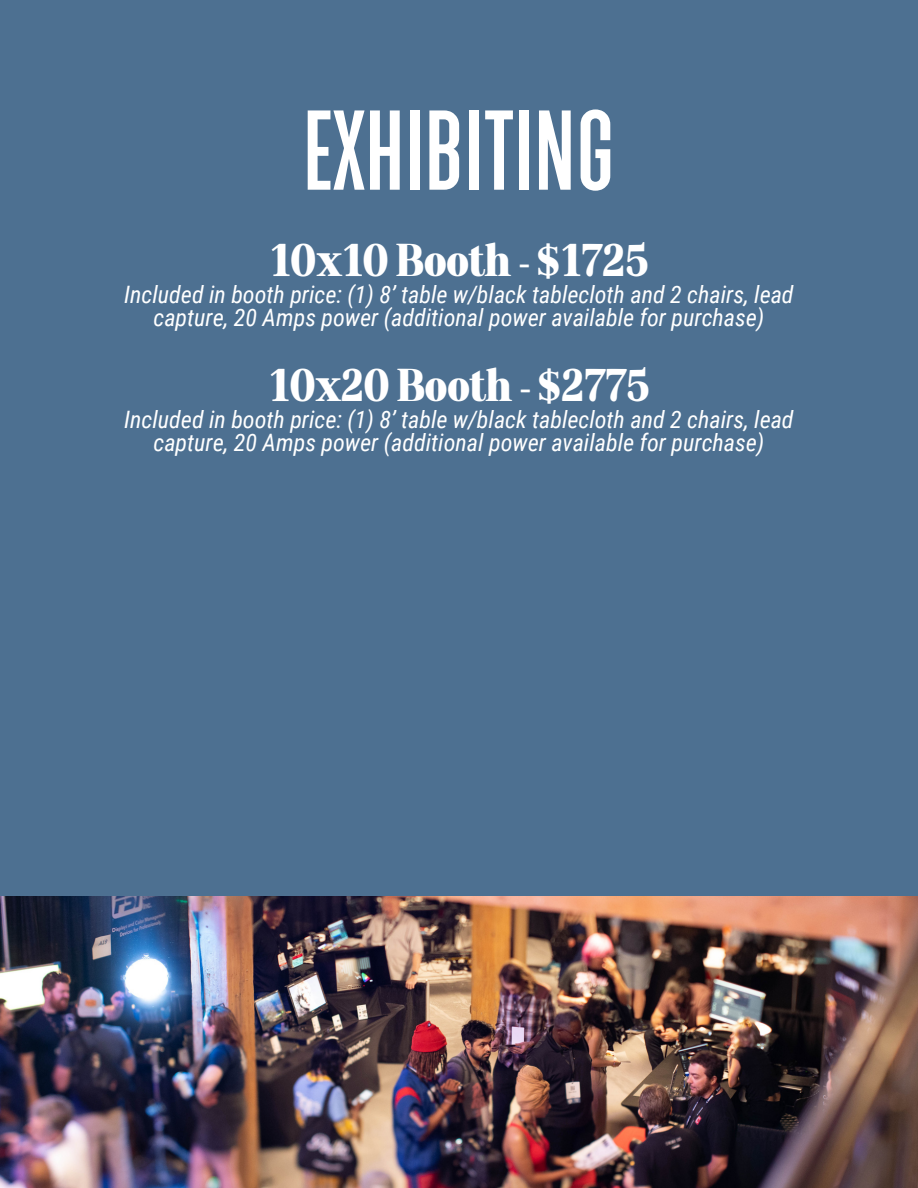
<style>
.page{position:relative;width:918px;height:1188px;background:#4d7091}
.page>*{position:absolute;margin:0;border:0;box-sizing:border-box;transform-origin:0 0}
.t1{font:99px "Cairo Grotesque";color:#fff}
.t2{font:900 42px "Eighties Comeback";color:#fff}
.t3{font:italic 24px/23.7px "Roboto Condensed";color:#fff;text-align:center}
</style>
<div class="page">
<img style="left:0;top:897px;width:918px;height:291px">
<p class="t1" style="left:303px;top:91px;width:314px">EXHIBITING</p>
<p class="t2" style="left:270px;top:234px;width:380px">10x10 Booth - $1725</p>
<p class="t3" style="left:124px;top:283px;width:671px">Included in booth price: (1) 8’ table w/black tablecloth and 2 chairs, lead capture, 20 Amps power (additional power available for purchase)</p>
<p class="t2" style="left:269px;top:359px;width:382px">10x20 Booth - $2775</p>
<p class="t3" style="left:124px;top:408px;width:671px">Included in booth price: (1) 8’ table w/black tablecloth and 2 chairs, lead capture, 20 Amps power (additional power available for purchase)</p>
</div>
